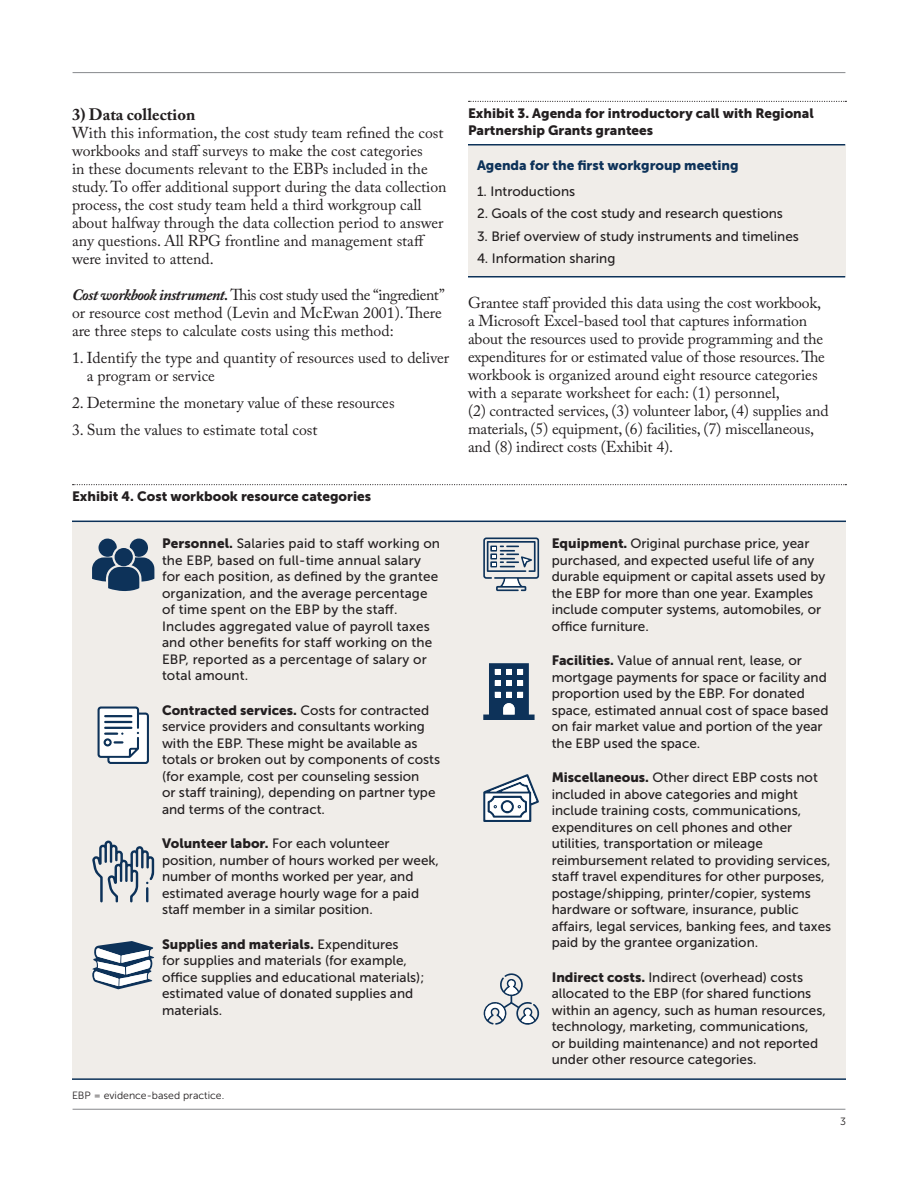
<style>
.page{position:relative;width:918px;height:1188px;background:#fff}
.page>*{position:absolute;margin:0;border:0;box-sizing:border-box;transform-origin:0 0}
.t1{font:700 16.5px "Adobe Caslon Pro";color:#231f20}
.t2{font:15.75px/18px "Adobe Caslon Pro";color:#231f20}
.t3{font:13.5px/16.5px "Museo Sans 500";color:#231f20}
.t4{font:13.5px/16.5px "Museo Sans 900";color:#231f20}
.t5{font:13.5px "Museo Sans 900";color:#0d3259}
.t6{font:10.5px "Museo Sans 300";color:#231f20}
.s1{font-weight:700;font-style:italic}
.s2{font-family:"Museo Sans 900"}
</style>
<div class="page">
<hr style="left:73px;top:1109px;width:772px;height:1px;background:#939598">
<hr style="left:73px;top:72px;width:772px;height:1px;background:#939598">
<div style="left:72px;top:521px;width:774px;height:558px;background:#f0ede9"></div>
<hr style="left:72px;top:521px;width:774px;height:1px;background:#0d3259">
<hr style="left:72px;top:1078px;width:774px;height:2px;background:#0d3259">
<svg style="left:73px;top:484px;width:773px;height:1px"></svg>
<svg style="left:469px;top:101px;width:377px;height:1px"></svg>
<div style="left:468px;top:145px;width:377px;height:132px;background:#f0ede9"></div>
<hr style="left:468px;top:144px;width:377px;height:2px;background:#0d3259">
<hr style="left:468px;top:276px;width:377px;height:2px;background:#0d3259">
<svg style="left:92px;top:538px;width:62px;height:53px"></svg>
<svg style="left:483px;top:538px;width:56px;height:53px"></svg>
<svg style="left:483px;top:774px;width:56px;height:48px"></svg>
<svg style="left:483px;top:973px;width:56px;height:52px"></svg>
<svg style="left:483px;top:663px;width:52px;height:57px"></svg>
<svg style="left:92px;top:841px;width:62px;height:62px"></svg>
<svg style="left:92px;top:941px;width:62px;height:48px"></svg>
<svg style="left:98px;top:706px;width:51px;height:58px;background:#bac4ce"></svg>
<h3 class="t1" style="left:72px;top:105px;width:125px">3) Data collection</h3>
<p class="t2" style="left:72px;top:124px;width:376px">With this information, the cost study team refined the cost workbooks and staff surveys to make the cost categories<br>in these documents relevant to the EBPs included in the study. To offer additional support during the data collection process, the cost study team held a third workgroup call about halfway through the data collection period to answer any questions. All RPG frontline and management staff were invited to attend.</p>
<p class="t2" style="left:72px;top:286px;width:374px"><span class="s1">Cost workbook instrument.</span> This cost study used the “ingredient” or resource cost method (Levin and McEwan 2001). There are three steps to calculate costs using this method:</p>
<p class="t2" style="left:87px;top:349px;width:364px;text-indent:-15px">1. Identify the type and quantity of resources used to deliver a program or service</p>
<p class="t2" style="left:72px;top:394px;width:324px">2. Determine the monetary value of these resources</p>
<p class="t2" style="left:72px;top:421px;width:247px">3. Sum the values to estimate total cost</p>
<p class="t4" style="left:72px;top:488px;width:301px">Exhibit 4. Cost workbook resource categories</p>
<p class="t3" style="left:162px;top:535px;width:280px"><span class="s2">Personnel.</span> Salaries paid to staff working on the EBP, based on full-time annual salary for each position, as defined by the grantee organization, and the average percentage of time spent on the EBP by the staff.<br>Includes aggregated value of payroll taxes and other benefits for staff working on the EBP, reported as a percentage of salary or total amount.</p>
<p class="t3" style="left:162px;top:702px;width:280px"><span class="s2">Contracted services.</span> Costs for contracted service providers and consultants working with the EBP. These might be available as totals or broken out by components of costs (for example, cost per counseling session<br>or staff training), depending on partner type and terms of the contract.</p>
<p class="t3" style="left:162px;top:835px;width:279px"><span class="s2">Volunteer labor.</span> For each volunteer position, number of hours worked per week, number of months worked per year, and estimated average hourly wage for a paid staff member in a similar position.</p>
<p class="t3" style="left:162px;top:936px;width:264px"><span class="s2">Supplies and materials.</span> Expenditures<br>for supplies and materials (for example, office supplies and educational materials); estimated value of donated supplies and materials.</p>
<p class="t6" style="left:72px;top:1089px;width:154px">EBP = evidence-based practice.</p>
<p class="t4" style="left:468px;top:105px;width:347px">Exhibit 3. Agenda for introductory call with Regional<br>Partnership Grants grantees</p>
<p class="t5" style="left:477px;top:158px;width:263px">Agenda for the first workgroup meeting</p>
<p class="t3" style="left:477px;top:183px;width:100px">1. Introductions</p>
<p class="t3" style="left:477px;top:205px;width:308px">2. Goals of the cost study and research questions</p>
<p class="t3" style="left:477px;top:228px;width:323px">3. Brief overview of study instruments and timelines</p>
<p class="t3" style="left:477px;top:250px;width:140px">4. Information sharing</p>
<p class="t2" style="left:468px;top:294px;width:362px">Grantee staff provided this data using the cost workbook, a Microsoft Excel-based tool that captures information about the resources used to provide programming and the expenditures for or estimated value of those resources. The workbook is organized around eight resource categories with a separate worksheet for each: (1) personnel,<br>(2) contracted services, (3) volunteer labor, (4) supplies and materials, (5) equipment, (6) facilities, (7) miscellaneous, and (8) indirect costs (Exhibit 4).</p>
<p class="t3" style="left:552px;top:535px;width:275px"><span class="s2">Equipment.</span> Original purchase price, year purchased, and expected useful life of any durable equipment or capital assets used by the EBP for more than one year. Examples include computer systems, automobiles, or office furniture.</p>
<p class="t3" style="left:552px;top:652px;width:278px"><span class="s2">Facilities.</span> Value of annual rent, lease, or mortgage payments for space or facility and proportion used by the EBP. For donated space, estimated annual cost of space based on fair market value and portion of the year the EBP used the space.</p>
<p class="t3" style="left:552px;top:769px;width:281px"><span class="s2">Miscellaneous.</span> Other direct EBP costs not included in above categories and might include training costs, communications, expenditures on cell phones and other utilities, transportation or mileage reimbursement related to providing services, staff travel expenditures for other purposes, postage/shipping, printer/copier, systems hardware or software, insurance, public affairs, legal services, banking fees, and taxes paid by the grantee organization.</p>
<p class="t3" style="left:552px;top:969px;width:276px"><span class="s2">Indirect costs.</span> Indirect (overhead) costs allocated to the EBP (for shared functions within an agency, such as human resources, technology, marketing, communications,<br>or building maintenance) and not reported under other resource categories.</p>
<p class="t6" style="left:840px;top:1116px;width:7px">3</p>
</div>
